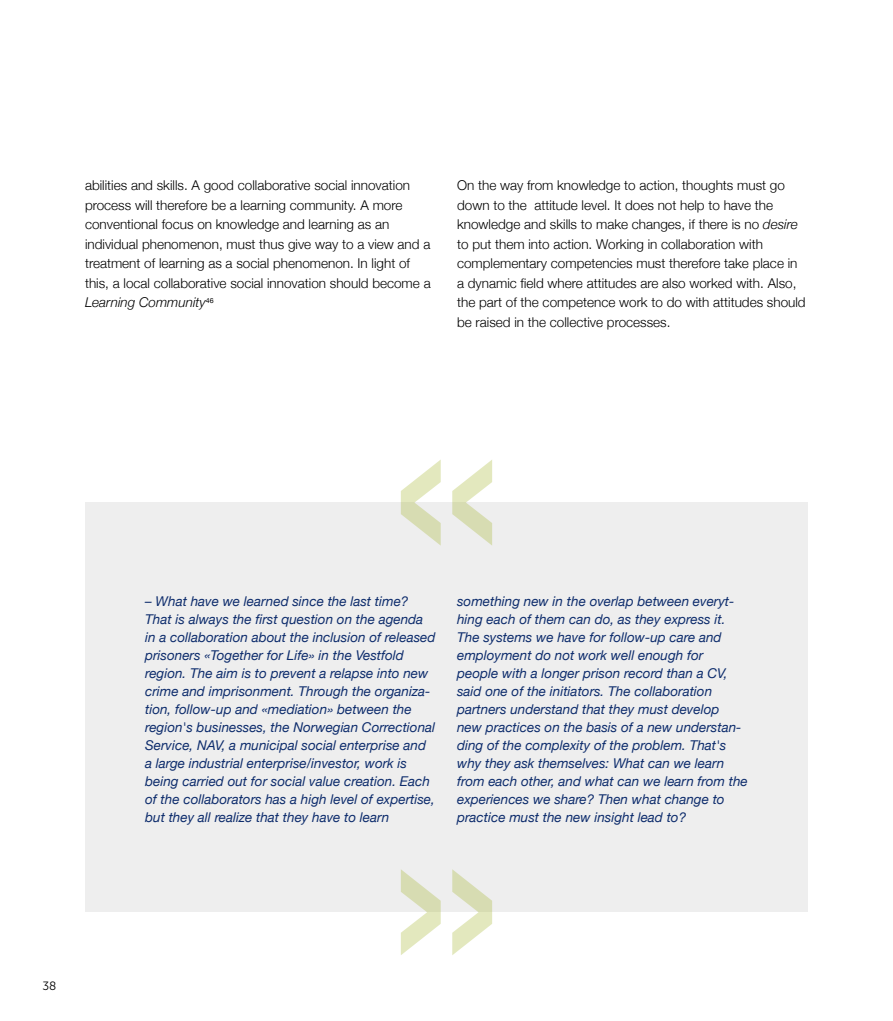
<style>
.page{position:relative;width:893px;height:1021px;background:#fff}
.page>*{position:absolute;margin:0;border:0;box-sizing:border-box;transform-origin:0 0}
.t1{font:italic 13.5px/18px "Helvetica Neue";color:#0d2c6c}
.t2{font:300 13.5px/19.5px "Helvetica Neue";color:#000}
.t3{font:12px "Museo Sans 300";color:#000}
.s1{font-style:italic}
</style>
<div class="page">
<div style="left:85px;top:502px;width:723px;height:410px;background:#eee"></div>
<svg style="left:401px;top:460px;width:91px;height:85px"></svg>
<svg style="left:401px;top:869px;width:91px;height:86px"></svg>
<p class="t2" style="left:85px;top:175px;width:347px">abilities and skills. A good collaborative social innovation process will therefore be a learning community. A more conventional focus on knowledge and learning as an individual phenomenon, must thus give way to a view and a treatment of learning as a social phenomenon. In light of this, a local collaborative social innovation should become a <span class="s1">Learning Community</span><sup>46</sup></p>
<p class="t2" style="left:457px;top:175px;width:350px">On the way from knowledge to action, thoughts must go down to the attitude level. It does not help to have the knowledge and skills to make changes, if there is no <span class="s1">desire </span>to put them into action. Working in collaboration with complementary competencies must therefore take place in a dynamic field where attitudes are also worked with. Also, the part of the competence work to do with attitudes should be raised in the collective processes.</p>
<p class="t3" style="left:43px;top:979px;width:15px">38</p>
<p class="t1" style="left:145px;top:593px;width:292px">– What have we learned since the last time?<br>That is always the first question on the agenda in a collaboration about the inclusion of released prisoners «Together for Life» in the Vestfold region. The aim is to prevent a relapse into new crime and imprisonment. Through the organiza&shy;tion, follow-up and «mediation» between the region's businesses, the Norwegian Correctional Service, NAV, a municipal social enterprise and a large industrial enterprise/investor, work is being carried out for social value creation. Each of the collaborators has a high level of expertise, but they all realize that they have to learn</p>
<p class="t1" style="left:457px;top:593px;width:292px">something new in the overlap between everyt&shy;hing each of them can do, as they express it.<br>The systems we have for follow-up care and employment do not work well enough for people with a longer prison record than a CV, said one of the initiators. The collaboration partners understand that they must develop<br>new practices on the basis of a new understan&shy;ding of the complexity of the problem. That's why they ask themselves: What can we learn from each other, and what can we learn from the experiences we share? Then what change to practice must the new insight lead to?</p>
</div>
